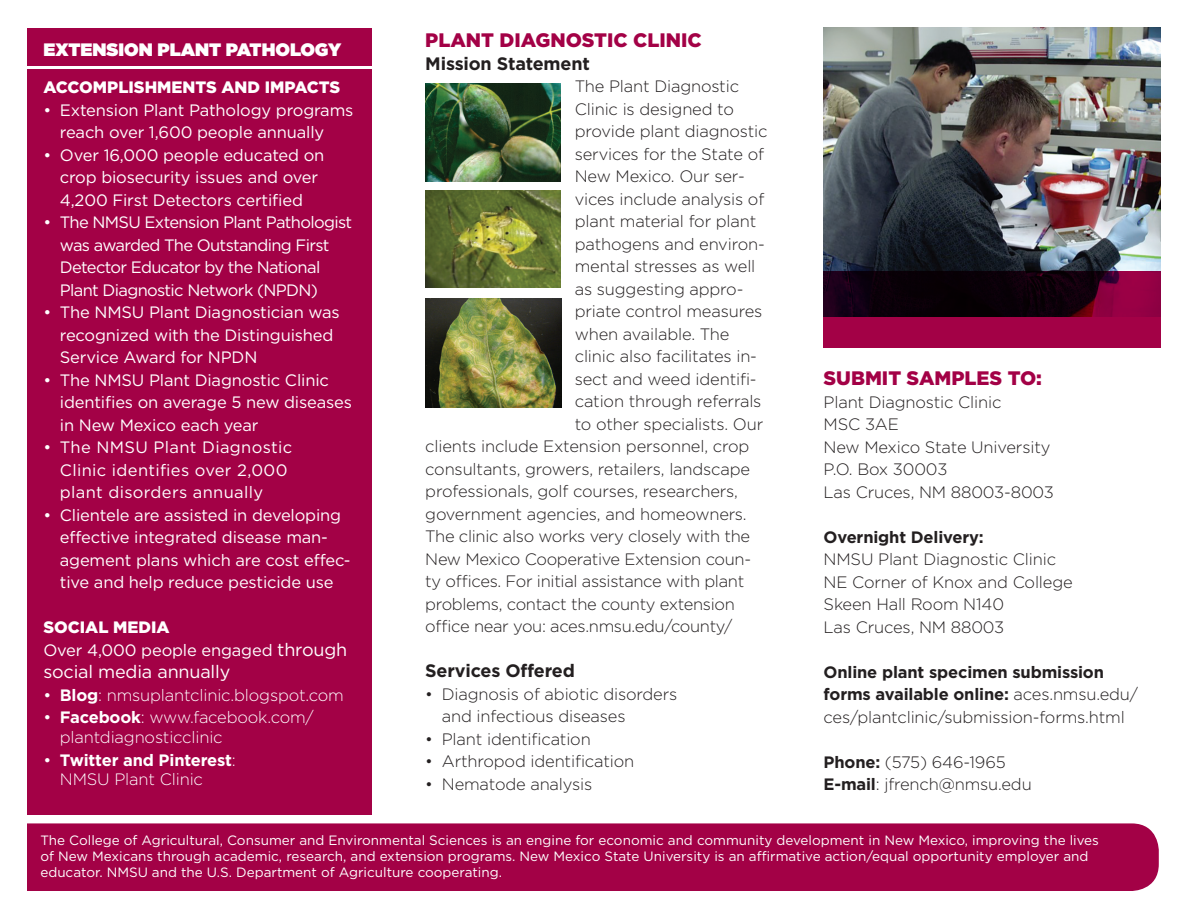
<style>
.page{position:relative;width:1188px;height:918px;background:#fff}
.page>*{position:absolute;margin:0;border:0;box-sizing:border-box;transform-origin:0 0}
.t1{font:900 19.5px "Gotham";color:#a30146}
.t2{font:700 18px "Gotham";letter-spacing:-.01em;color:#231f20}
.t3{font:900 18px "Gotham";color:#fff}
.t4{font:18px "Gotham";letter-spacing:-.01em;color:#fff}
.t5{font:300 16.5px/22.5px "Gotham";letter-spacing:-.01em;color:#231f20}
.t6{font:16.5px/22.5px "Gotham";letter-spacing:-.01em;color:#fff}
.t7{font:16.5px/22.5px "Gotham";letter-spacing:-.04em;color:#fff}
.t8{font:300 16.5px/19.8px "Gotham";letter-spacing:-.01em;color:#fff}
.t9{font:16.5px/22.5px "Gotham";letter-spacing:.02em;color:#fff}
.t10{font:700 16.5px/19.8px "Gotham";letter-spacing:-.01em;color:#fff}
.t11{font:900 16.5px "Gotham";color:#fff}
.t12{font:700 16.5px "Gotham";letter-spacing:-.01em;color:#231f20}
.t13{font:13.5px/16.2px "Gotham";color:#fff}
.s1{font-weight:900}
.s2{font-size:18px}
.s3{font-weight:400}
.s4{font-weight:700}
.s5{font-weight:300}
</style>
<div class="page">
<div style="left:27px;top:28px;width:344px;height:786px;background:#a30146"></div>
<div style="left:27px;top:823px;width:1132px;height:68px;background:#a30146"></div>
<img style="left:824px;top:27px;width:337px;height:244px">
<hr style="left:18px;top:66px;width:373px;height:3px;background:#fff">
<svg style="left:824px;top:271px;width:337px;height:77px;background:#580028"></svg>
<img style="left:425px;top:190px;width:135px;height:98px">
<img style="left:425px;top:84px;width:135px;height:97px">
<img style="left:425px;top:299px;width:136px;height:109px">
<p class="t3" style="left:43px;top:37px;width:299px">EXTENSION PLANT PATHOLOGY</p>
<p class="t11" style="left:43px;top:76px;width:298px">ACCOMPLISHMENTS AND IMPACTS</p>
<p class="t6" style="left:60px;top:98px;width:295px;text-indent:-16px">• Extension Plant Pathology programs reach over 1,600 people annually</p>
<p class="t6" style="left:60px;top:143px;width:266px;text-indent:-16px">• Over 16,000 people educated on crop biosecurity issues and over<br>4,200 First Detectors certified</p>
<p class="t7" style="left:60px;top:211px;width:294px;text-indent:-16px">• The NMSU Extension Plant Pathologist was awarded The Outstanding First Detector Educator by the National Plant Diagnostic Network (NPDN)</p>
<p class="t6" style="left:60px;top:301px;width:281px;text-indent:-16px">• The NMSU Plant Diagnostician was recognized with the Distinguished<br>Service Award for NPDN</p>
<p class="t6" style="left:60px;top:368px;width:294px;text-indent:-16px">• The NMSU Plant Diagnostic Clinic identifies on average 5 new diseases in New Mexico each year</p>
<p class="t9" style="left:60px;top:436px;width:234px;text-indent:-16px">• The NMSU Plant Diagnostic<br>Clinic identifies over 2,000 plant disorders annually</p>
<p class="t6" style="left:60px;top:503px;width:292px;text-indent:-16px">• Clientele are assisted in developing effective integrated disease man&shy;agement plans which are cost effec&shy;tive and help reduce pesticide use</p>
<p class="t6" style="left:43px;top:616px;width:305px"><span class="s1">SOCIAL MEDIA<br></span>Over 4,000 people engaged <span class="s2">through</span></p>
<p class="t4" style="left:43px;top:660px;width:189px">social media annually</p>
<p class="t8" style="left:43px;top:685px;width:302px"><span class="s3">•</span> <span class="s4">Blog</span>: nmsuplantclinic.blogspot.com</p>
<p class="t8" style="left:60px;top:707px;width:255px;text-indent:-16px"><span class="s3">•</span> <span class="s4">Facebook</span>: www.facebook.com/ plantdiagnosticclinic</p>
<p class="t10" style="left:60px;top:750px;width:177px;text-indent:-16px"><span class="s3">•</span> Twitter and Pinterest<span class="s5">:<br>NMSU Plant Clinic</span></p>
<p class="t1" style="left:425px;top:27px;width:278px">PLANT DIAGNOSTIC CLINIC</p>
<p class="t2" style="left:425px;top:51px;width:166px">Mission Statement</p>
<p class="t5" style="left:575px;top:75px;width:166px">The Plant Diagnostic</p>
<p class="t5" style="left:575px;top:97px;width:161px">Clinic is designed to</p>
<p class="t5" style="left:575px;top:120px;width:194px">provide plant diagnostic</p>
<p class="t5" style="left:575px;top:142px;width:191px">services for the State of</p>
<p class="t5" style="left:575px;top:165px;width:172px">New Mexico. Our ser-</p>
<p class="t5" style="left:575px;top:187px;width:191px">vices include analysis of</p>
<p class="t5" style="left:575px;top:210px;width:183px">plant material for plant</p>
<p class="t5" style="left:575px;top:232px;width:192px">pathogens and environ-</p>
<p class="t5" style="left:575px;top:255px;width:182px">mental stresses as well</p>
<p class="t5" style="left:575px;top:277px;width:170px">as suggesting appro-</p>
<p class="t5" style="left:575px;top:300px;width:189px">priate control measures</p>
<p class="t5" style="left:575px;top:322px;width:156px">when available. The</p>
<p class="t5" style="left:575px;top:345px;width:184px">clinic also facilitates in-</p>
<p class="t5" style="left:575px;top:367px;width:183px">sect and weed identifi-</p>
<p class="t5" style="left:575px;top:390px;width:188px">cation through referrals</p>
<p class="t5" style="left:575px;top:412px;width:190px">to other specialists. Our</p>
<p class="t5" style="left:425px;top:435px;width:326px">clients include Extension personnel, crop</p>
<p class="t5" style="left:425px;top:457px;width:326px">consultants, growers, retailers, landscape</p>
<p class="t5" style="left:425px;top:480px;width:314px">professionals, golf courses, researchers,</p>
<p class="t5" style="left:425px;top:502px;width:323px">government agencies, and homeowners.</p>
<p class="t5" style="left:425px;top:525px;width:326px">The clinic also works very closely with the</p>
<p class="t5" style="left:425px;top:547px;width:327px">New Mexico Cooperative Extension coun-</p>
<p class="t5" style="left:425px;top:570px;width:320px">ty offices. For initial assistance with plant</p>
<p class="t5" style="left:425px;top:592px;width:311px">problems, contact the county extension</p>
<p class="t5" style="left:425px;top:615px;width:309px">office near you: aces.nmsu.edu/county/</p>
<p class="t2" style="left:425px;top:659px;width:151px">Services Offered</p>
<p class="t5" style="left:442px;top:682px;width:237px;text-indent:-16px">• Diagnosis of abiotic disorders and infectious diseases</p>
<p class="t5" style="left:425px;top:727px;width:167px">• Plant identification</p>
<p class="t5" style="left:425px;top:750px;width:210px">• Arthropod identification</p>
<p class="t5" style="left:425px;top:772px;width:168px">• Nematode analysis</p>
<p class="t1" style="left:824px;top:365px;width:220px">SUBMIT SAMPLES TO:</p>
<p class="t5" style="left:824px;top:390px;width:232px">Plant Diagnostic Clinic<br>MSC 3AE<br>New Mexico State University<br>P.O. Box 30003<br>Las Cruces, NM 88003-8003</p>
<p class="t12" style="left:824px;top:526px;width:162px">Overnight Delivery:</p>
<p class="t5" style="left:824px;top:548px;width:251px">NMSU Plant Diagnostic Clinic<br>NE Corner of Knox and College<br>Skeen Hall Room N140<br>Las Cruces, NM 88003</p>
<p class="t5" style="left:824px;top:660px;width:316px"><span class="s4">Online plant specimen submission forms available online:</span> aces.nmsu.edu/ ces/plantclinic/submission-forms.html</p>
<p class="t5" style="left:824px;top:750px;width:210px"><span class="s4">Phone:</span> (575) 646-1965<br><span class="s4">E-mail</span>: jfrench@nmsu.edu</p>
<p class="t13" style="left:40px;top:831px;width:1060px">The College of Agricultural, Consumer and Environmental Sciences is an engine for economic and community development in New Mexico, improving the lives of New Mexicans through academic, research, and extension programs. New Mexico State University is an affirmative action/equal opportunity employer and educator. NMSU and the U.S. Department of Agriculture cooperating.</p>
</div>
